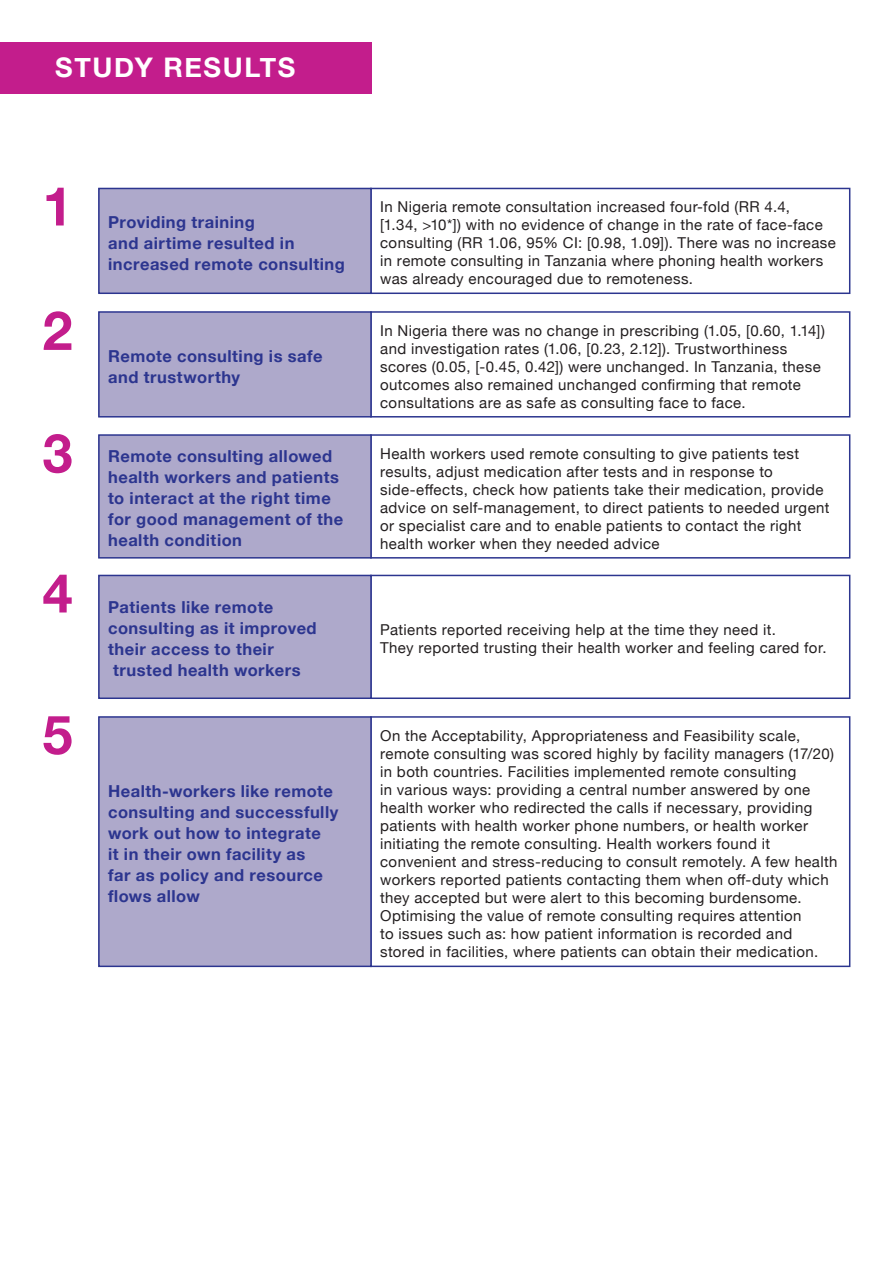
<style>
.page{position:relative;width:893px;height:1263px;background:#fff}
.page>*{position:absolute;margin:0;border:0;box-sizing:border-box;transform-origin:0 0}
.t1{font:700 54px "Helvetica Neue";color:#c31d8c}
.t2{font:700 27px "Helvetica Neue";letter-spacing:.06em;color:#fff}
.t3{font:700 16.5px/21px "Helvetica Neue";letter-spacing:.03em;color:#2c358f}
.t4{font:15px/18px "Helvetica Neue";letter-spacing:.025em;color:#231f20}
</style>
<div class="page">
<div style="left:370px;top:311px;width:480px;height:106px;border:2px solid #2c358f"></div>
<div style="left:370px;top:434px;width:480px;height:125px;border:2px solid #2c358f"></div>
<div style="left:370px;top:575px;width:480px;height:124px;border:2px solid #2c358f"></div>
<div style="left:370px;top:716px;width:480px;height:251px;border:2px solid #2c358f"></div>
<div style="left:99px;top:312px;width:272px;height:105px;background:#aea9cb"></div>
<div style="left:98px;top:311px;width:274px;height:106px;border:2px solid #2c358f"></div>
<div style="left:99px;top:435px;width:272px;height:123px;background:#aea9cb"></div>
<div style="left:98px;top:434px;width:274px;height:125px;border:2px solid #2c358f"></div>
<div style="left:99px;top:575px;width:272px;height:123px;background:#aea9cb"></div>
<div style="left:98px;top:575px;width:274px;height:124px;border:2px solid #2c358f"></div>
<div style="left:99px;top:717px;width:272px;height:249px;background:#aea9cb"></div>
<div style="left:98px;top:716px;width:274px;height:251px;border:2px solid #2c358f"></div>
<div style="left:370px;top:188px;width:480px;height:106px;border:2px solid #2c358f"></div>
<div style="left:99px;top:188px;width:272px;height:105px;background:#aea9cb"></div>
<div style="left:98px;top:188px;width:274px;height:106px;border:2px solid #2c358f"></div>
<div style="left:0;top:43px;width:372px;height:51px;background:#c31d8c"></div>
<p class="t2" style="left:55px;top:47px;width:242px">STUDY RESULTS</p>
<p class="t1" style="left:43px;top:164px;width:32px">1</p>
<p class="t1" style="left:43px;top:288px;width:32px">2</p>
<p class="t1" style="left:43px;top:411px;width:32px">3</p>
<p class="t1" style="left:43px;top:551px;width:32px">4</p>
<p class="t1" style="left:43px;top:692px;width:32px">5</p>
<p class="t3" style="left:108px;top:212px;width:238px">Providing training<br>and airtime resulted in increased remote consulting</p>
<p class="t3" style="left:108px;top:346px;width:216px">Remote consulting is safe and trustworthy</p>
<p class="t3" style="left:108px;top:446px;width:237px">Remote consulting allowed health workers and patients to interact at the right time for good management of the health condition</p>
<p class="t3" style="left:108px;top:597px;width:210px">Patients like remote consulting as it improved their access to their trusted health workers</p>
<p class="t3" style="left:108px;top:781px;width:232px">Health-workers like remote consulting and successfully work out how to integrate<br>it in their own facility as<br>far as policy and resource flows allow</p>
<p class="t4" style="left:380px;top:199px;width:457px">In Nigeria remote consultation increased four-fold (RR 4.4,<br>[1.34, &gt;10*]) with no evidence of change in the rate of face-face consulting (RR 1.06, 95% CI: [0.98, 1.09]). There was no increase in remote consulting in Tanzania where phoning health workers was already encouraged due to remoteness.</p>
<p class="t4" style="left:380px;top:322px;width:446px">In Nigeria there was no change in prescribing (1.05, [0.60, 1.14]) and investigation rates (1.06, [0.23, 2.12]). Trustworthiness scores (0.05, [-0.45, 0.42]) were unchanged. In Tanzania, these outcomes also remained unchanged confirming that remote consultations are as safe as consulting face to face.</p>
<p class="t4" style="left:380px;top:445px;width:451px">Health workers used remote consulting to give patients test results, adjust medication after tests and in response to side-effects, check how patients take their medication, provide advice on self-management, to direct patients to needed urgent or specialist care and to enable patients to contact the right health worker when they needed advice</p>
<p class="t4" style="left:380px;top:621px;width:448px">Patients reported receiving help at the time they need it.<br>They reported trusting their health worker and feeling cared for.</p>
<p class="t4" style="left:380px;top:727px;width:459px">On the Acceptability, Appropriateness and Feasibility scale, remote consulting was scored highly by facility managers (17/20) in both countries. Facilities implemented remote consulting<br>in various ways: providing a central number answered by one health worker who redirected the calls if necessary, providing patients with health worker phone numbers, or health worker initiating the remote consulting. Health workers found it convenient and stress-reducing to consult remotely. A few health workers reported patients contacting them when off-duty which they accepted but were alert to this becoming burdensome.<br>Optimising the value of remote consulting requires attention<br>to issues such as: how patient information is recorded and stored in facilities, where patients can obtain their medication.</p>
</div>
